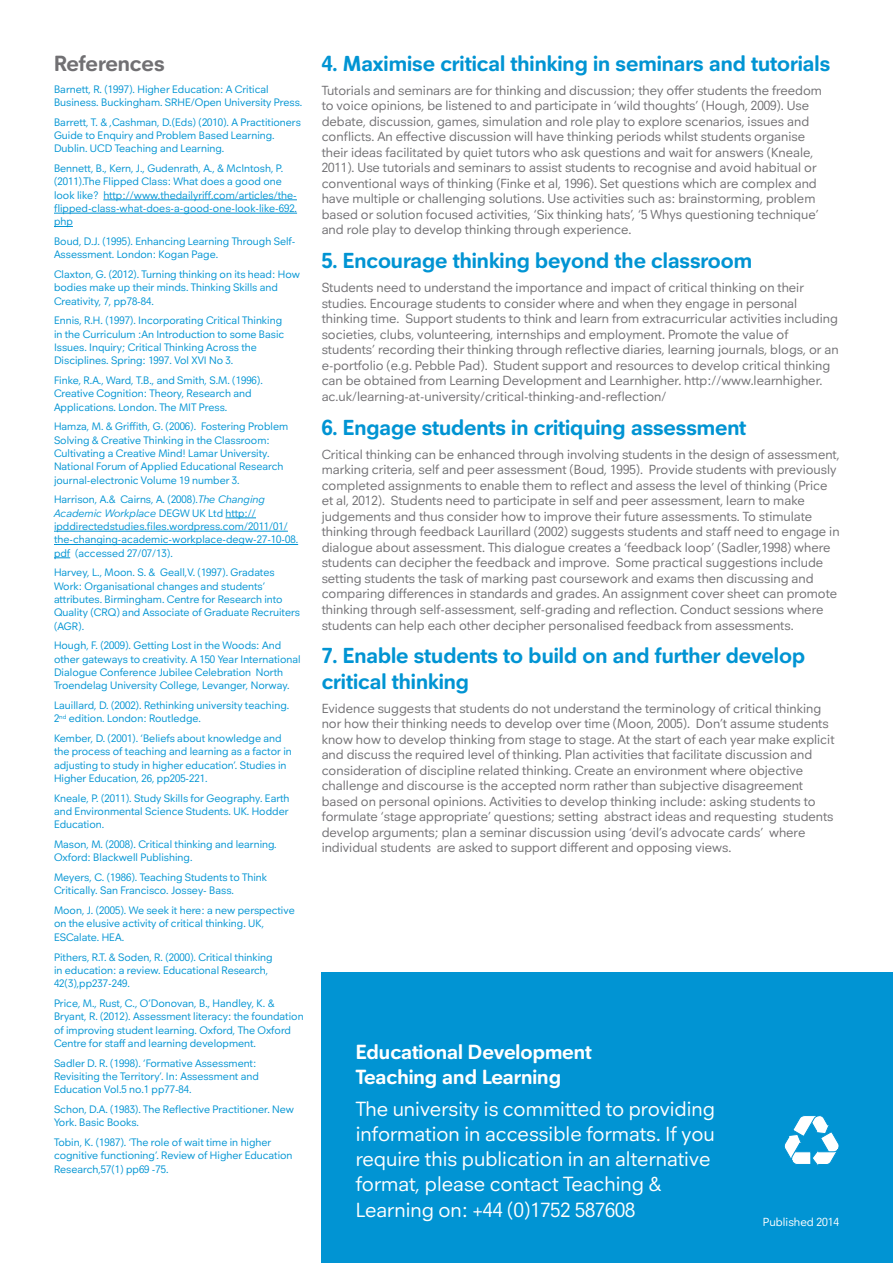
<style>
.page{position:relative;width:893px;height:1263px;background:#fff}
.page>*{position:absolute;margin:0;border:0;box-sizing:border-box;transform-origin:0 0}
.t1{font:700 22.5px "Neuzeitfor Plymouth";color:#717073}
.t2{font:700 22.35px/25.2px "Neuzeitfor Plymouth";color:#0194d3}
.t3{font:21px/25.2px "Neuzeitfor Plymouth";color:#fff}
.t4{font:700 21px/25.2px "Neuzeitfor Plymouth";color:#fff}
.t5{font:13.5px/15.5px "Neuzeitfor Plymouth";color:#717073}
.t6{font:12px "Neuzeitfor Plymouth";color:#fff}
.t7{font:11.1px/13.4px "Neuzeitfor Plymouth";color:#0194d3}
.s1{font-style:italic}
</style>
<div class="page">
<hr style="left:103px;top:200px;width:194px;height:1px;background:#0194d3">
<hr style="left:54px;top:213px;width:243px;height:1px;background:#0194d3">
<svg style="left:54px;top:226px;width:19px;height:1px"></svg>
<hr style="left:225px;top:518px;width:31px;height:1px;background:#0194d3">
<hr style="left:54px;top:531px;width:234px;height:1px;background:#0194d3">
<hr style="left:54px;top:544px;width:244px;height:1px;background:#0194d3">
<svg style="left:54px;top:557px;width:16px;height:1px"></svg>
<div style="left:322px;top:972px;width:571px;height:291px;background:#0194d3"></div>
<svg style="left:784px;top:1115px;width:55px;height:50px"></svg>
<h1 class="t1" style="left:54px;top:50px;width:112px">References</h1>
<p class="t7" style="left:54px;top:82px;width:250px">Barnett, R. (1997). Higher Education: A Critical<br>Business. Buckingham. SRHE/Open University Press.</p>
<p class="t7" style="left:54px;top:115px;width:248px">Barrett, T. &amp; ,Cashman, D.(Eds) (2010). A Practitioners<br>Guide to Enquiry and Problem Based Learning.<br>Dublin. UCD Teaching and Learning.</p>
<p class="t7" style="left:54px;top:162px;width:245px">Bennett, B., Kern, J., Gudenrath, A., &amp; McIntosh, P. (2011).The Flipped Class: What does a good one look like? http://www.thedailyriff.com/articles/the&shy;flipped-class-what-does-a-good-one-look-like-692. php</p>
<p class="t7" style="left:54px;top:235px;width:243px">Boud, D.J. (1995). Enhancing Learning Through Self-<br>Assessment. London: Kogan Page.</p>
<p class="t7" style="left:54px;top:268px;width:247px">Claxton, G. (2012). Turning thinking on its head: How bodies make up their minds. Thinking Skills and<br>Creativity, 7, pp78-84.</p>
<p class="t7" style="left:54px;top:314px;width:232px">Ennis, R.H. (1997). Incorporating Critical Thinking in the Curriculum :An Introduction to some Basic Issues. Inquiry; Critical Thinking Across the Disciplines. Spring: 1997. Vol XVI No 3.</p>
<p class="t7" style="left:54px;top:374px;width:210px">Finke, R.A., Ward, T.B., and Smith, S.M. (1996).<br>Creative Cognition: Theory, Research and<br>Applications. London. The MIT Press.</p>
<p class="t7" style="left:54px;top:420px;width:236px">Hamza, M. &amp; Griffith, G. (2006). Fostering Problem Solving &amp; Creative Thinking in the Classroom:<br>Cultivating a Creative Mind! Lamar University.<br>National Forum of Applied Educational Research journal-electronic Volume 19 number 3.</p>
<p class="t7" style="left:54px;top:493px;width:246px">Harrison, A.&amp; Cairns, A. (2008).<span class="s1">The Changing Academic Workplace</span> DEGW UK Ltd http:// ipddirectedstudies.files.wordpress.com/2011/01/ the-changing-academic-workplace-degw-27-10-08. pdf (accessed 27/07/13).</p>
<p class="t7" style="left:54px;top:566px;width:248px">Harvey, L., Moon. S. &amp; Geall,V. (1997). Gradates Work: Organisational changes and students’ attributes. Birmingham. Centre for Research into Quality (CRQ) and Associate of Graduate Recruiters (AGR).</p>
<p class="t7" style="left:54px;top:639px;width:248px">Hough, F. (2009). Getting Lost in the Woods: And other gateways to creativity. A 150 Year International Dialogue Conference Jubilee Celebration North Troendelag University College, Levanger, Norway.</p>
<p class="t7" style="left:54px;top:699px;width:237px">Lauillard, D. (2002). Rethinking university teaching.<br>2<sup>nd</sup> edition. London: Routledge.</p>
<p class="t7" style="left:54px;top:731px;width:239px">Kember, D. (2001). ‘Beliefs about knowledge and the process of teaching and learning as a factor in adjusting to study in higher education’. Studies in Higher Education, 26, pp205-221.</p>
<p class="t7" style="left:54px;top:791px;width:237px;text-align:justify">Kneale, P. (2011). Study Skills for Geography. Earth and Environmental Science Students. UK. Hodder Education.</p>
<p class="t7" style="left:54px;top:837px;width:225px">Mason, M. (2008). Critical thinking and learning<span class="s1">.<br></span>Oxford: Blackwell Publishing.</p>
<p class="t7" style="left:54px;top:870px;width:215px">Meyers, C. (1986). Teaching Students to Think<br>Critically. San Francisco. Jossey- Bass.</p>
<p class="t7" style="left:54px;top:904px;width:242px">Moon, J. (2005). We seek it here: a new perspective on the elusive activity of critical thinking. UK,<br>ESCalate. HEA.</p>
<p class="t7" style="left:54px;top:950px;width:220px">Pithers, R.T. &amp; Soden, R. (2000). Critical thinking in education: a review. Educational Research,<br>42(3),pp237-249.</p>
<p class="t7" style="left:54px;top:996px;width:251px">Price, M., Rust, C., O’Donovan, B., Handley, K. &amp; Bryant, R. (2012). Assessment literacy: the foundation of improving student learning. Oxford, The Oxford Centre for staff and learning development.</p>
<p class="t7" style="left:54px;top:1056px;width:206px">Sadler D. R. (1998). ‘Formative Assessment:<br>Revisiting the Territory’. In: Assessment and<br>Education Vol.5 no.1 pp77-84.</p>
<p class="t7" style="left:54px;top:1102px;width:242px">Schon, D.A. (1983). The Reflective Practitioner. New<br>York. Basic Books.</p>
<p class="t7" style="left:54px;top:1135px;width:240px">Tobin, K. (1987). ‘The role of wait time in higher cognitive functioning’. Review of Higher Education<br>Research,57(1) pp69 -75.</p>
<h2 class="t2" style="left:322px;top:50px;width:510px">4. Maximise critical thinking in seminars and tutorials</h2>
<p class="t5" style="left:322px;top:82px;width:502px">Tutorials and seminars are for thinking and discussion; they offer students the freedom to voice opinions, be listened to and participate in ‘wild thoughts’ (Hough, 2009). Use debate, discussion, games, simulation and role play to explore scenarios, issues and conflicts. An effective discussion will have thinking periods whilst students organise their ideas facilitated by quiet tutors who ask questions and wait for answers (Kneale, 2011). Use tutorials and seminars to assist students to recognise and avoid habitual or conventional ways of thinking (Finke et al, 1996). Set questions which are complex and have multiple or challenging solutions. Use activities such as: brainstorming, problem based or solution focused activities, ‘Six thinking hats’, ‘5 Whys questioning technique’ and role play to develop thinking through experience.</p>
<h2 class="t2" style="left:322px;top:248px;width:432px">5. Encourage thinking beyond the classroom</h2>
<p class="t5" style="left:322px;top:280px;width:518px">Students need to understand the importance and impact of critical thinking on their studies. Encourage students to consider where and when they engage in personal thinking time. Support students to think and learn from extracurricular activities including societies, clubs, volunteering, internships and employment. Promote the value of students’ recording their thinking through reflective diaries, learning journals, blogs, or an e-portfolio (e.g. Pebble Pad). Student support and resources to develop critical thinking can be obtained from Learning Development and Learnhigher. http://www.learnhigher. ac.uk/learning-at-university/critical-thinking-and-reflection/</p>
<h2 class="t2" style="left:322px;top:414px;width:426px">6. Engage students in critiquing assessment</h2>
<p class="t5" style="left:322px;top:446px;width:519px">Critical thinking can be enhanced through involving students in the design of assessment, marking criteria, self and peer assessment (Boud, 1995). Provide students with previously completed assignments to enable them to reflect and assess the level of thinking (Price et al, 2012). Students need to participate in self and peer assessment, learn to make judgements and thus consider how to improve their future assessments. To stimulate thinking through feedback Laurillard (2002) suggests students and staff need to engage in dialogue about assessment. This dialogue creates a ‘feedback loop’ (Sadler,1998) where students can decipher the feedback and improve. Some practical suggestions include setting students the task of marking past coursework and exams then discussing and comparing differences in standards and grades. An assignment cover sheet can promote thinking through self-assessment, self-grading and reflection. Conduct sessions where students can help each other decipher personalised feedback from assessments.</p>
<h2 class="t2" style="left:322px;top:643px;width:485px">7. Enable students to build on and further develop critical thinking</h2>
<p class="t5" style="left:322px;top:700px;width:514px">Evidence suggests that students do not understand the terminology of critical thinking nor how their thinking needs to develop over time (Moon, 2005). Don’t assume students know how to develop thinking from stage to stage. At the start of each year make explicit and discuss the required level of thinking. Plan activities that facilitate discussion and consideration of discipline related thinking. Create an environment where objective challenge and discourse is the accepted norm rather than subjective disagreement based on personal opinions. Activities to develop thinking include: asking students to formulate ‘stage appropriate’ questions; setting abstract ideas and requesting students develop arguments; plan a seminar discussion using ‘devil’s advocate cards’ where individual students are asked to support different and opposing views.</p>
<h3 class="t4" style="left:356px;top:1039px;width:237px">Educational Development<br>Teaching and Learning</h3>
<h3 class="t3" style="left:356px;top:1096px;width:361px">The university is committed to providing information in accessible formats. If you require this publication in an alternative format, please contact Teaching &amp; Learning on: +44 (0)1752 587608</h3>
<p class="t6" style="left:763px;top:1215px;width:78px">Published 2014</p>
</div>
